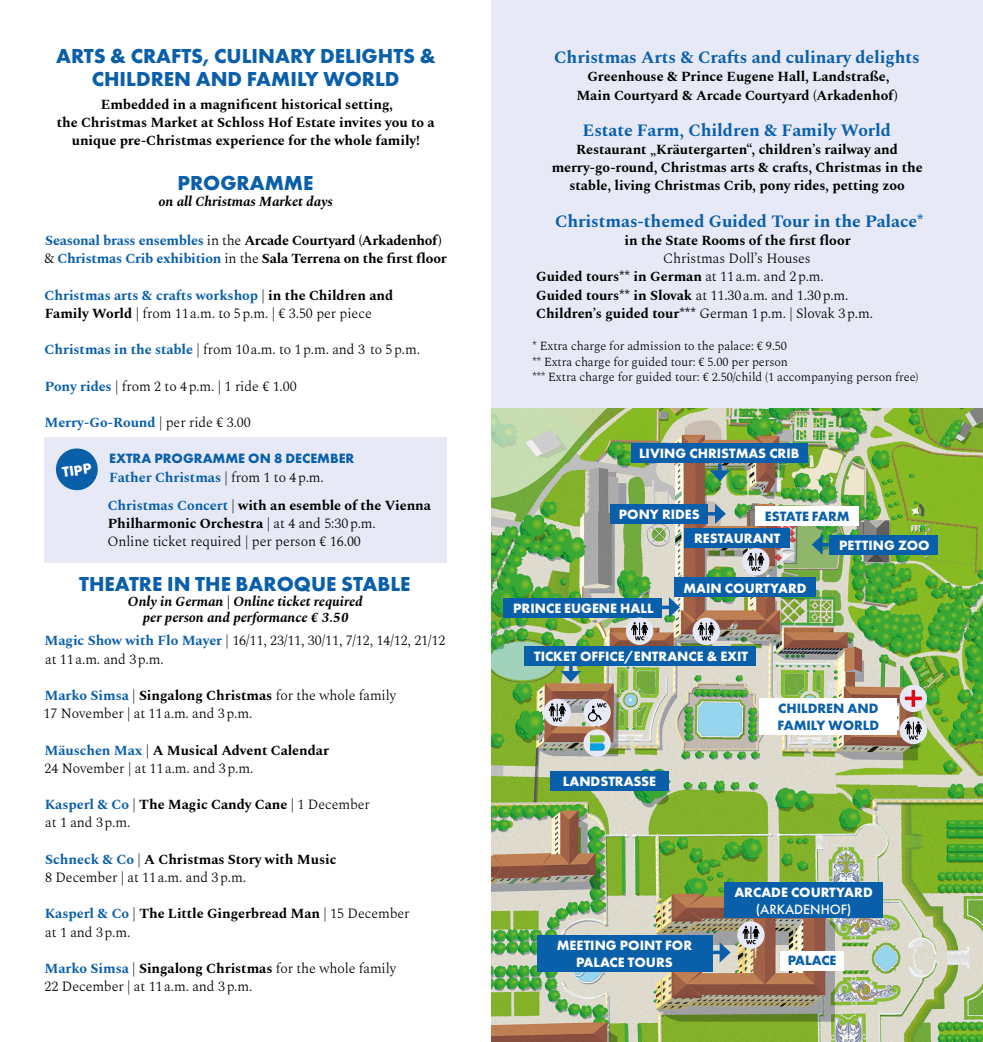
<style>
.page{position:relative;width:983px;height:1042px;background:#fff}
.page>*{position:absolute;margin:0;border:0;box-sizing:border-box;transform-origin:0 0}
.t1{font:700 21px/22.8px "Futura PT";color:#0a5fab;text-align:center}
.t2{font:700 17.5px "Spectral";letter-spacing:-.005em;color:#0a5fab}
.t3{font:700 14.88px "Futura PT";color:#fff}
.t4{font:300 14px/18.2px "Spectral";letter-spacing:-.005em;color:#000}
.t5{font:700 14px/18.2px "Spectral";letter-spacing:-.005em;color:#000;text-align:center}
.t6{font:700 14px/16.8px "Futura PT";color:#fff;text-align:center}
.t7{font:700 14px/28.2px "Spectral";letter-spacing:-.005em;color:#0a5fab}
.t8{font:italic 700 14px/15.4px "Spectral";letter-spacing:-.005em;color:#000;text-align:center}
.t9{font:700 14px/16.8px "Futura PT";color:#0a5fab}
.t10{font:500 14px "Futura PT";color:#fff}
.t11{font:300 12.25px/15.9px "Spectral";letter-spacing:-.005em;color:#000}
.s1{color:#0a5fab}
.s2{font-weight:300}
.s3{font-weight:700;color:#0a5fab}
.s4{font-weight:700}
.s5{font-weight:300;color:#000}
.s6{color:#000}
.s7{font-style:normal}
</style>
<div class="page">
<div style="left:491px;top:0;width:491px;height:1042px;background:#e7eaf6"></div>
<img style="left:491px;top:409px;width:491px;height:633px">
<div style="left:45px;top:438px;width:401px;height:125px;background:#e7eaf6"></div>
<div style="left:759px;top:699px;width:137px;height:36px;background:#fff"></div>
<svg style="left:899px;top:685px;width:27px;height:27px"></svg>
<svg style="left:904px;top:696px;width:17px;height:4px"></svg>
<hr style="left:911px;top:690px;width:3px;height:17px;background:#e30715">
<div style="left:583px;top:699px;width:27px;height:27px;background:#e7eaf6;border-radius:50%"></div>
<svg style="left:588px;top:703px;width:18px;height:18px"></svg>
<svg style="left:899px;top:717px;width:27px;height:27px"></svg>
<svg style="left:904px;top:721px;width:17px;height:18px"></svg>
<div style="left:742px;top:548px;width:27px;height:27px;background:#e7eaf6;border-radius:50%"></div>
<svg style="left:747px;top:553px;width:17px;height:18px"></svg>
<div style="left:692px;top:618px;width:27px;height:27px;background:#e7eaf6;border-radius:50%"></div>
<svg style="left:697px;top:622px;width:17px;height:18px"></svg>
<div style="left:737px;top:921px;width:27px;height:27px;background:#e7eaf6;border-radius:50%"></div>
<svg style="left:742px;top:926px;width:17px;height:18px"></svg>
<div style="left:755px;top:506px;width:103px;height:20px;background:#fff"></div>
<div style="left:780px;top:951px;width:63px;height:20px;background:#fff"></div>
<div style="left:684px;top:528px;width:105px;height:20px;background:#0a5fab"></div>
<div style="left:724px;top:882px;width:158px;height:36px;background:#0a5fab"></div>
<div style="left:674px;top:577px;width:141px;height:20px;background:#0a5fab"></div>
<div style="left:550px;top:771px;width:118px;height:20px;background:#0a5fab"></div>
<div style="left:537px;top:935px;width:175px;height:36px;background:#0a5fab"></div>
<svg style="left:712px;top:950px;width:7px;height:4px"></svg>
<svg style="left:719px;top:942px;width:11px;height:20px"></svg>
<div style="left:503px;top:598px;width:159px;height:19px;background:#0a5fab"></div>
<svg style="left:662px;top:605px;width:6px;height:4px"></svg>
<svg style="left:668px;top:597px;width:11px;height:20px"></svg>
<div style="left:829px;top:536px;width:109px;height:19px;background:#0a5fab"></div>
<svg style="left:811px;top:534px;width:18px;height:21px"></svg>
<div style="left:583px;top:729px;width:27px;height:28px;background:#e7eaf6;border-radius:50%"></div>
<img style="left:590px;top:735px;width:15px;height:16px">
<div style="left:543px;top:699px;width:27px;height:27px;background:#e7eaf6;border-radius:50%"></div>
<svg style="left:548px;top:703px;width:17px;height:18px"></svg>
<div style="left:625px;top:617px;width:28px;height:28px;background:#e7eaf6;border-radius:50%"></div>
<svg style="left:631px;top:622px;width:17px;height:18px"></svg>
<div style="left:524px;top:646px;width:231px;height:20px;background:#0a5fab"></div>
<svg style="left:560px;top:666px;width:21px;height:16px"></svg>
<div style="left:610px;top:505px;width:98px;height:19px;background:#0a5fab"></div>
<svg style="left:708px;top:504px;width:17px;height:20px"></svg>
<div style="left:631px;top:443px;width:176px;height:20px;background:#0a5fab"></div>
<svg style="left:717px;top:463px;width:4px;height:7px"></svg>
<svg style="left:709px;top:470px;width:20px;height:11px"></svg>
<svg style="left:56px;top:448px;width:42px;height:43px"></svg>
<h1 class="t1" style="left:56px;top:44px;width:381px">ARTS &amp; CRAFTS, CULINARY DELIGHTS &amp;<br>CHILDREN AND FAMILY WORLD</h1>
<p class="t5" style="left:57px;top:94px;width:379px">Embedded in a magnificent historical setting,<br>the Christmas Market at Schloss Hof Estate invites you to a unique pre-Christmas experience for the whole family!</p>
<h1 class="t1" style="left:177px;top:171px;width:137px">PROGRAMME</h1>
<p class="t8" style="left:158px;top:192px;width:176px">on all Christmas Market days</p>
<p class="t5" style="left:44px;top:230px;width:404px;text-align:left"><span class="s1">Seasonal brass ensembles</span> <span class="s2">in the</span> Arcade Courtyard (Arkadenhof) <span class="s2">&amp;</span> <span class="s1">Christmas Crib exhibition</span> <span class="s2">in the</span> Sala Terrena on the first floor</p>
<p class="t4" style="left:45px;top:285px;width:350px"><span class="s3">Christmas arts &amp; crafts workshop</span> | <span class="s4">in the Children and<br>Family World</span> | from 11 a.m. to 5 p.m. | € 3.50 per piece</p>
<p class="t4" style="left:45px;top:339px;width:377px"><span class="s3">Christmas in the stable</span> | from 10 a.m. to 1 p.m. and 3 to 5 p.m.</p>
<p class="t4" style="left:45px;top:376px;width:253px"><span class="s3">Pony rides</span> | from 2 to 4 p.m. | 1 ride € 1.00</p>
<p class="t7" style="left:45px;top:407px;width:208px">Merry-Go-Round <span class="s5">| per ride € 3.00</span></p>
<p class="t9" style="left:109px;top:450px;width:246px">EXTRA PROGRAMME ON 8 DECEMBER</p>
<p class="t7" style="left:108px;top:462px;width:325px">Father Christmas <span class="s5">| from 1 to 4 p.m.<br></span>Christmas Concert <span class="s5">|</span> <span class="s6">with an esemble of the Vienna</span></p>
<p class="t4" style="left:107px;top:513px;width:270px"><span class="s4">Philharmonic Orchestra</span> | at 4 and 5:30 p.m.<br>Online ticket required | per person € 16.00</p>
<h1 class="t1" style="left:79px;top:572px;width:333px">THEATRE IN THE BAROQUE STABLE</h1>
<p class="t8" style="left:128px;top:593px;width:236px">Only in German <span class="s7">|</span> Online ticket required per person and performance € 3.50</p>
<p class="t4" style="left:45px;top:630px;width:402px"><span class="s3">Magic Show with Flo Mayer</span> | 16/11, 23/11, 30/11, 7/12, 14/12, 21/12 at 11 a.m. and 3 p.m.</p>
<p class="t4" style="left:44px;top:685px;width:354px"><span class="s3">Marko Simsa</span> | <span class="s4">Singalong Christmas</span> for the whole family<br>17 November | at 11 a.m. and 3 p.m.</p>
<p class="t4" style="left:45px;top:740px;width:286px"><span class="s3">Mäuschen Max</span> | <span class="s4">A Musical Advent Calendar<br></span>24 November | at 11 a.m. and 3 p.m.</p>
<p class="t4" style="left:45px;top:794px;width:326px"><span class="s3">Kasperl &amp; Co</span> | <span class="s4">The Magic Candy Cane</span> | 1 December at 1 and 3 p.m.</p>
<p class="t4" style="left:45px;top:849px;width:293px"><span class="s3">Schneck &amp; Co</span> | <span class="s4">A Christmas Story with Music<br></span>8 December | at 11 a.m. and 3 p.m.</p>
<p class="t4" style="left:45px;top:903px;width:366px"><span class="s3">Kasperl &amp; Co</span> | <span class="s4">The Little Gingerbread Man</span> | 15 December at 1 and 3 p.m.</p>
<p class="t4" style="left:45px;top:958px;width:353px"><span class="s3">Marko Simsa</span> | <span class="s4">Singalong Christmas</span> for the whole family<br>22 December | at 11 a.m. and 3 p.m.</p>
<p class="t3" style="left:61px;top:463px;width:31px;rotate:-8deg">TIPP</p>
<p class="t2" style="left:554px;top:45px;width:367px">Christmas Arts &amp; Crafts and culinary delights</p>
<p class="t5" style="left:576px;top:67px;width:323px">Greenhouse &amp; Prince Eugene Hall, Landstraße,<br>Main Courtyard &amp; Arcade Courtyard (Arkadenhof)</p>
<p class="t2" style="left:582px;top:117px;width:310px">Estate Farm, Children &amp; Family World</p>
<p class="t5" style="left:551px;top:139px;width:372px">Restaurant „Kräutergarten“, children’s railway and merry-go-round, Christmas arts &amp; crafts, Christmas in the stable, living Christmas Crib, pony rides, petting zoo</p>
<p class="t2" style="left:555px;top:208px;width:370px">Christmas-themed Guided Tour in the Palace*</p>
<p class="t5" style="left:624px;top:230px;width:227px">in the State Rooms of the first floor</p>
<p class="t4" style="left:536px;top:248px;width:338px;text-indent:127px">Christmas Doll’s Houses<br><span class="s4">Guided tours** in German</span> at 11 a.m. and 2 p.m.<br><span class="s4">Guided tours** in Slovak</span> at 11.30 a.m. and 1.30 p.m.<br><span class="s4">Children’s guided tour***</span> German 1 p.m. | Slovak 3 p.m.</p>
<p class="t11" style="left:532px;top:337px;width:387px">* Extra charge for admission to the palace: € 9.50<br>** Extra charge for guided tour: € 5.00 per person<br>*** Extra charge for guided tour: € 2.50/child (1 accompanying person free)</p>
<p class="t6" style="left:639px;top:444px;width:162px">LIVING CHRISTMAS CRIB</p>
<p class="t6" style="left:618px;top:506px;width:82px">PONY RIDES</p>
<p class="t9" style="left:764px;top:507px;width:86px">ESTATE FARM</p>
<p class="t6" style="left:693px;top:529px;width:88px">RESTAURANT</p>
<p class="t6" style="left:513px;top:599px;width:142px">PRINCE EUGENE HALL</p>
<p class="t6" style="left:683px;top:579px;width:125px">MAIN COURTYARD</p>
<p class="t6" style="left:534px;top:647px;width:215px">TICKET OFFICE/ENTRANCE &amp; EXIT</p>
<p class="t6" style="left:838px;top:536px;width:92px">PETTING ZOO</p>
<p class="t6" style="left:562px;top:772px;width:94px">LANDSTRASSE</p>
<p class="t6" style="left:556px;top:937px;width:137px">MEETING POINT FOR<br>PALACE TOURS</p>
<p class="t9" style="left:777px;top:700px;width:103px">CHILDREN AND<br>FAMILY WORLD</p>
<p class="t6" style="left:734px;top:883px;width:140px">ARCADE COURTYARD</p>
<p class="t10" style="left:755px;top:901px;width:97px">(ARKADENHOF)</p>
<p class="t9" style="left:787px;top:952px;width:50px">PALACE</p>
</div>
